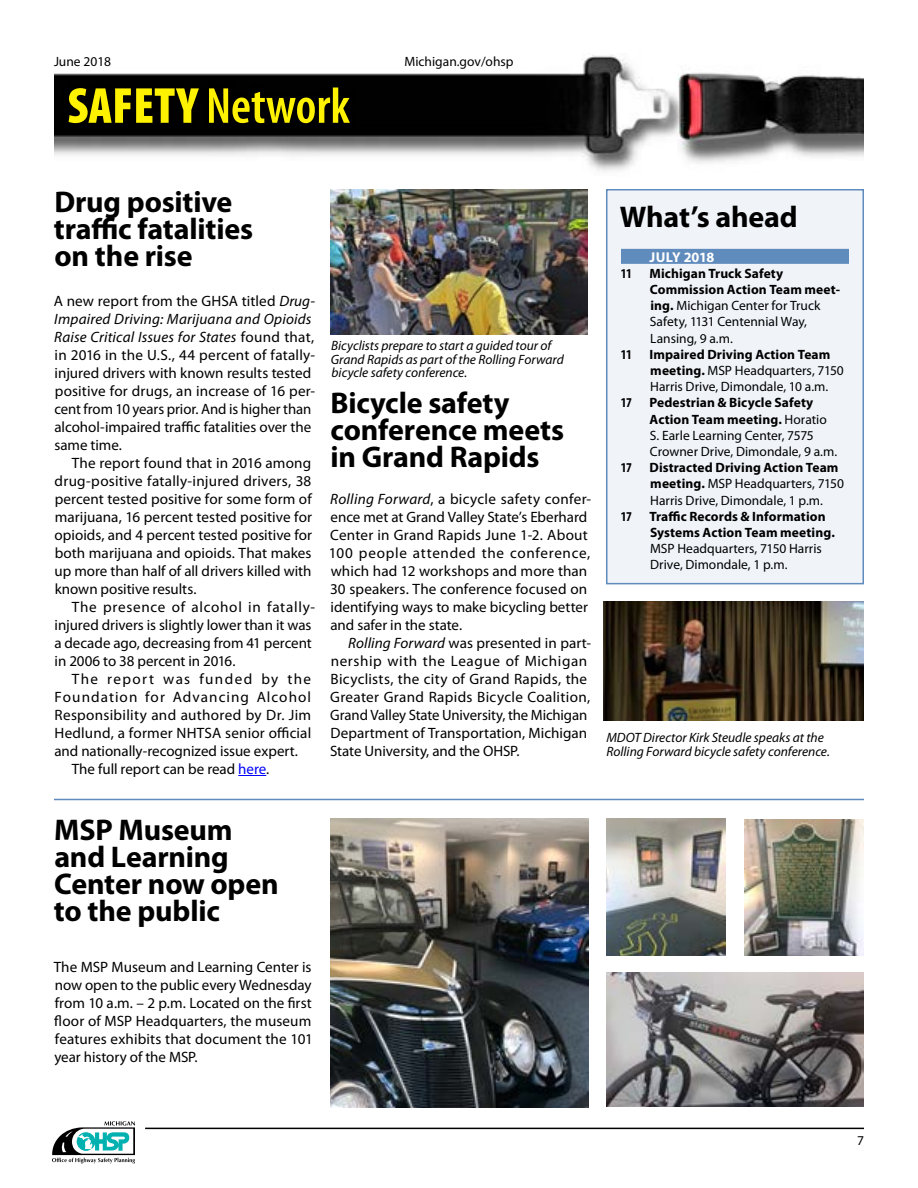
<style>
.page{position:relative;width:918px;height:1188px;background:#fff}
.page>*{position:absolute;margin:0;border:0;box-sizing:border-box;transform-origin:0 0}
.t1{font:600 condensed 51px "Myriad Pro";color:#fff200}
.t2{font:700 30px/27px "Myriad Pro";letter-spacing:-.005em;color:#000}
.t3{font:15px/18px "Myriad Pro";letter-spacing:.005em;color:#000}
.t4{font:15px "Myriad Pro";letter-spacing:.07em;color:#000}
.t5{font:15px "Myriad Pro";letter-spacing:.09em;color:#000}
.t6{font:700 14.25px "Myriad Pro";letter-spacing:-.02em;color:#fff}
.t7{font:13.5px/16.2px "Myriad Pro";color:#000}
.t8{font:italic 13.5px/13.5px "Myriad Pro";color:#000}
.t9{font:700 13.5px/16.2px "Myriad Pro";letter-spacing:.005em;color:#000}
.t10{font:700 condensed 13.5px "Myriad Pro";letter-spacing:-.04em;color:#000}
.s1{font-weight:900}
.s2{font-style:italic}
.s3{color:#00f}
.s4{font-weight:700}
</style>
<div class="page">
<img style="left:54px;top:55px;width:810px;height:117px">
<div style="left:62px;top:81px;width:294px;height:48px;background:#000"></div>
<svg style="left:52px;top:1121px;width:83px;height:43px"></svg>
<hr style="left:145px;top:1128px;width:719px;height:1px;background:#000">
<svg style="left:238px;top:775px;width:28px;height:1px"></svg>
<img style="left:606px;top:972px;width:258px;height:135px">
<img style="left:330px;top:819px;width:258px;height:289px">
<hr style="left:54px;top:799px;width:810px;height:1px;background:#608bbd">
<img style="left:330px;top:189px;width:258px;height:145px">
<img style="left:604px;top:601px;width:260px;height:119px">
<img style="left:606px;top:819px;width:120px;height:136px">
<img style="left:744px;top:819px;width:120px;height:136px">
<div style="left:607px;top:190px;width:256px;height:394px;background:#f0f4f9"></div>
<div style="left:621px;top:249px;width:228px;height:15px;background:#608bbd"></div>
<div style="left:606px;top:189px;width:258px;height:395px;border:2px solid #608bbd"></div>
<p class="t7" style="left:54px;top:53px;width:59px">June 2018</p>
<p class="t7" style="left:404px;top:53px;width:111px">Michigan.gov/ohsp</p>
<h1 class="t1" style="left:68px;top:74px;width:284px"><span class="s1">SAFETY</span> Network</h1>
<h2 class="t2" style="left:54px;top:187px;width:201px">Drug positive traffic fatalities on the rise</h2>
<p class="t3" style="left:54px;top:292px;width:263px">A new report from the GHSA titled <span class="s2">Drug-Impaired Driving: Marijuana and Opioids Raise Critical Issues for States</span> found that, in 2016 in the U.S., 44 percent of fatally&shy;injured drivers with known results tested positive for drugs, an increase of 16 per&shy;cent from 10 years prior. And is higher than alcohol-impaired traffic fatalities over the same time.</p>
<p class="t3" style="left:55px;top:454px;width:259px;text-align:justify;text-indent:17px">The report found that in 2016 among drug-positive fatally-injured drivers, 38 percent tested positive for some form of marijuana, 16 percent tested positive for opioids, and 4 percent tested positive for both marijuana and opioids. That makes up more than half of all drivers killed with known positive results.</p>
<p class="t3" style="left:54px;top:598px;width:262px;text-indent:17px">The presence of alcohol in fatally&shy;injured drivers is slightly lower than it was a decade ago, decreasing from 41 percent in 2006 to 38 percent in 2016.</p>
<p class="t5" style="left:72px;top:670px;width:241px">The report was funded by the</p>
<p class="t4" style="left:55px;top:688px;width:258px">Foundation for Advancing Alcohol</p>
<p class="t3" style="left:55px;top:706px;width:258px">Responsibility and authored by Dr. Jim</p>
<p class="t3" style="left:55px;top:724px;width:258px">Hedlund, a former NHTSA senior official</p>
<p class="t3" style="left:54px;top:742px;width:245px">and nationally-recognized issue expert.</p>
<p class="t3" style="left:72px;top:760px;width:199px">The full report can be read <span class="s3">here</span>.</p>
<p class="t8" style="left:331px;top:339px;width:234px">Bicyclists prepare to start a guided tour of<br>Grand Rapids as part of the Rolling Forward bicycle safety conference.</p>
<h2 class="t2" style="left:330px;top:389px;width:235px">Bicycle safety conference meets in Grand Rapids</h2>
<p class="t3" style="left:329px;top:490px;width:264px"><span class="s2">Rolling Forward</span>, a bicycle safety confer&shy;ence met at Grand Valley State’s Eberhard Center in Grand Rapids June 1-2. About 100 people attended the conference, which had 12 workshops and more than 30 speakers. The conference focused on identifying ways to make bicycling better and safer in the state.</p>
<p class="t3" style="left:330px;top:634px;width:263px;text-indent:18px"><span class="s2">Rolling Forward</span> was presented in part&shy;nership with the League of Michigan Bicyclists, the city of Grand Rapids, the Greater Grand Rapids Bicycle Coalition, Grand Valley State University, the Michigan Department of Transportation, Michigan State University, and the OHSP.</p>
<h2 class="t2" style="left:620px;top:202px;width:179px">What’s ahead</h2>
<p class="t6" style="left:650px;top:248px;width:66px">JULY 2018</p>
<p class="t10" style="left:621px;top:265px;width:12px">11</p>
<p class="t7" style="left:649px;top:265px;width:192px"><span class="s4">Michigan Truck Safety<br>Commission Action Team meet&shy;ing.</span> Michigan Center for Truck<br>Safety, 1131 Centennial Way,<br>Lansing, 9 a.m.</p>
<p class="t10" style="left:621px;top:346px;width:12px">11</p>
<p class="t7" style="left:649px;top:346px;width:196px"><span class="s4">Impaired Driving Action Team meeting.</span> MSP Headquarters, 7150<br>Harris Drive, Dimondale, 10 a.m.</p>
<p class="t10" style="left:621px;top:394px;width:12px">17</p>
<p class="t7" style="left:649px;top:395px;width:189px"><span class="s4">Pedestrian &amp; Bicycle Safety<br>Action Team meeting.</span> Horatio<br>S. Earle Learning Center, 7575<br>Crowner Drive, Dimondale, 9 a.m.</p>
<p class="t10" style="left:621px;top:459px;width:12px">17</p>
<p class="t7" style="left:649px;top:459px;width:196px"><span class="s4">Distracted Driving Action Team meeting.</span> MSP Headquarters, 7150<br>Harris Drive, Dimondale, 1 p.m.</p>
<p class="t10" style="left:621px;top:508px;width:12px">17</p>
<p class="t9" style="left:649px;top:508px;width:187px">Traffic Records &amp; Information<br>Systems Action Team meeting.</p>
<p class="t7" style="left:650px;top:540px;width:173px">MSP Headquarters, 7150 Harris<br>Drive, Dimondale, 1 p.m.</p>
<p class="t8" style="left:606px;top:731px;width:225px">MDOT Director Kirk Steudle speaks at the<br>Rolling Forward bicycle safety conference.</p>
<h2 class="t2" style="left:54px;top:816px;width:227px">MSP Museum and Learning<br>Center now open to the public</h2>
<p class="t3" style="left:54px;top:958px;width:261px;text-align:justify">The MSP Museum and Learning Center is now open to the public every Wednesday from 10 a.m. – 2 p.m. Located on the first floor of MSP Headquarters, the museum features exhibits that document the 101 year history of the MSP.</p>
<p class="t7" style="left:857px;top:1133px;width:8px">7</p>
</div>
